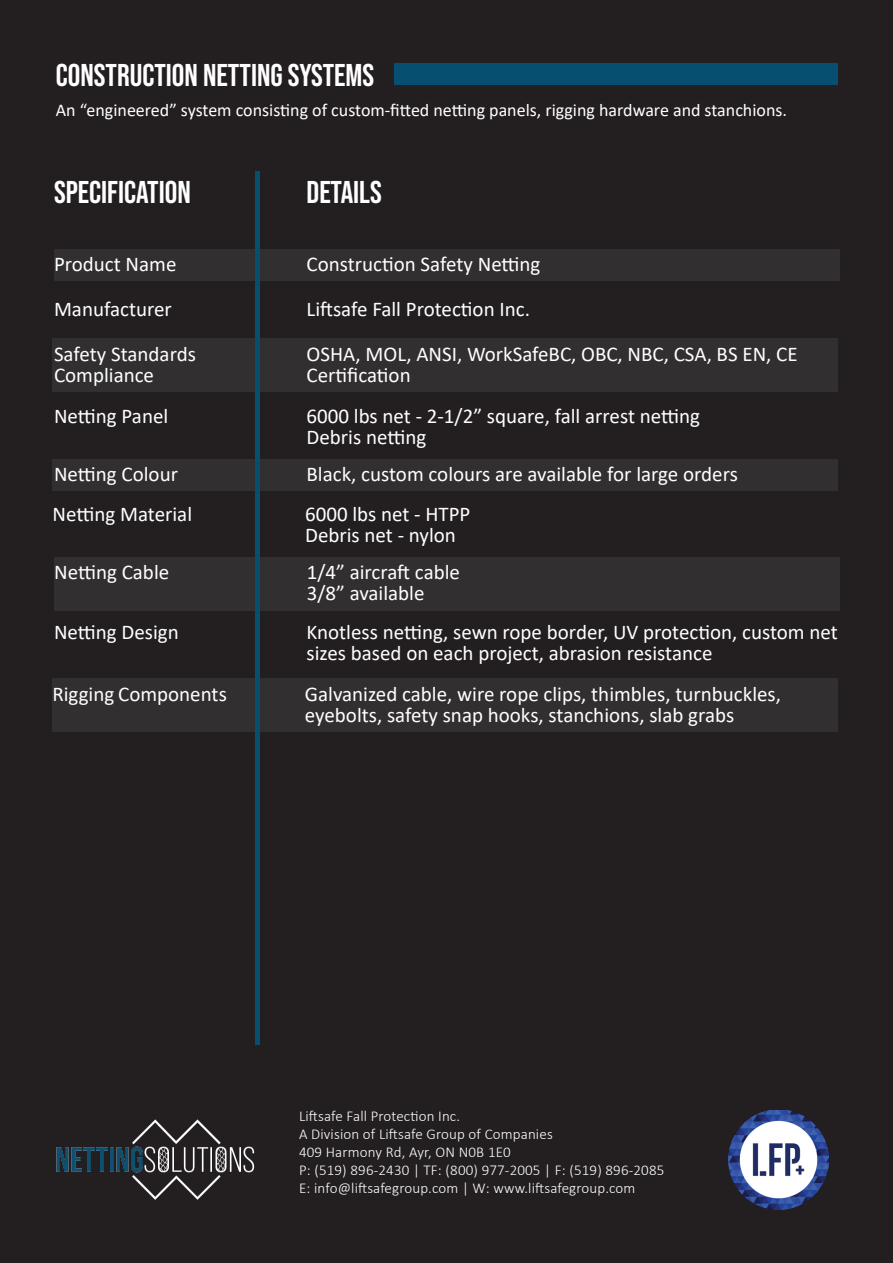
<style>
.page{position:relative;width:893px;height:1263px;background:#231f20}
.page>*{position:absolute;margin:0;border:0;box-sizing:border-box;transform-origin:0 0}
.t1{font:700 31.5px "Bebas Neue Pro";color:#fff}
.t2{font:21px/21px "Calibri";color:#fff}
.t3{font:18px "Calibri";color:#fff}
.t4{font:300 15px "Calibri";letter-spacing:.01em;color:#fff}
</style>
<div class="page">
<div style="left:54px;top:249px;width:785px;height:32px;background:#312f30"></div>
<div style="left:52px;top:338px;width:785px;height:54px;background:#312f30"></div>
<div style="left:52px;top:459px;width:785px;height:31px;background:#312f30"></div>
<div style="left:52px;top:678px;width:785px;height:54px;background:#312f30"></div>
<div style="left:54px;top:557px;width:785px;height:53px;background:#312f30"></div>
<div style="left:394px;top:63px;width:443px;height:21px;background:#074f71"></div>
<div style="left:255px;top:171px;width:5px;height:873px;background:#074f71"></div>
<img style="left:56px;top:1120px;width:199px;height:80px">
<img style="left:729px;top:1110px;width:99px;height:99px">
<p class="t1" style="left:56px;top:57px;width:320px">CONSTRUCTION NETTING SYSTEMS</p>
<p class="t3" style="left:56px;top:97px;width:733px">An “engineered” system consisting of custom-fitted netting panels, rigging hardware and stanchions.</p>
<p class="t1" style="left:54px;top:174px;width:138px">SPECIFICATION</p>
<p class="t1" style="left:307px;top:174px;width:77px">DETAILS</p>
<p class="t2" style="left:54px;top:253px;width:124px">Product Name</p>
<p class="t2" style="left:307px;top:253px;width:235px">Construction Safety Netting</p>
<p class="t2" style="left:54px;top:298px;width:119px">Manufacturer</p>
<p class="t2" style="left:307px;top:298px;width:225px">Liftsafe Fall Protection Inc.</p>
<p class="t2" style="left:54px;top:343px;width:143px">Safety Standards<br>Compliance</p>
<p class="t2" style="left:307px;top:343px;width:493px">OSHA, MOL, ANSI, WorkSafeBC, OBC, NBC, CSA, BS EN, CE<br>Certification</p>
<p class="t2" style="left:54px;top:405px;width:116px">Netting Panel</p>
<p class="t2" style="left:307px;top:405px;width:395px">6000 lbs net - 2-1/2” square, fall arrest netting</p>
<p class="t2" style="left:307px;top:426px;width:121px">Debris netting</p>
<p class="t2" style="left:54px;top:463px;width:126px">Netting Colour</p>
<p class="t2" style="left:307px;top:463px;width:433px">Black, custom colours are available for large orders</p>
<p class="t2" style="left:53px;top:503px;width:141px">Netting Material</p>
<p class="t2" style="left:305px;top:503px;width:167px">6000 lbs net - HTPP</p>
<p class="t2" style="left:305px;top:524px;width:152px">Debris net - nylon</p>
<p class="t2" style="left:54px;top:561px;width:117px">Netting Cable</p>
<p class="t2" style="left:307px;top:561px;width:155px">1/4” aircraft cable</p>
<p class="t2" style="left:307px;top:582px;width:119px">3/8” available</p>
<p class="t2" style="left:54px;top:621px;width:126px">Netting Design</p>
<p class="t2" style="left:307px;top:621px;width:533px">Knotless netting, sewn rope border, UV protection, custom net sizes based on each project, abrasion resistance</p>
<p class="t2" style="left:52px;top:683px;width:176px">Rigging Components</p>
<p class="t2" style="left:305px;top:683px;width:478px">Galvanized cable, wire rope clips, thimbles, turnbuckles, eyebolts, safety snap hooks, stanchions, slab grabs</p>
<p class="t4" style="left:299px;top:1107px;width:163px">Liftsafe Fall Protection Inc.</p>
<p class="t4" style="left:299px;top:1125px;width:255px">A Division of Liftsafe Group of Companies</p>
<p class="t4" style="left:299px;top:1143px;width:213px">409 Harmony Rd, Ayr, ON N0B 1E0</p>
<p class="t4" style="left:299px;top:1161px;width:367px">P: (519) 896-2430 | TF: (800) 977-2005 | F: (519) 896-2085</p>
<p class="t4" style="left:299px;top:1179px;width:338px">E: info@liftsafegroup.com | W: www.liftsafegroup.com</p>
</div>
